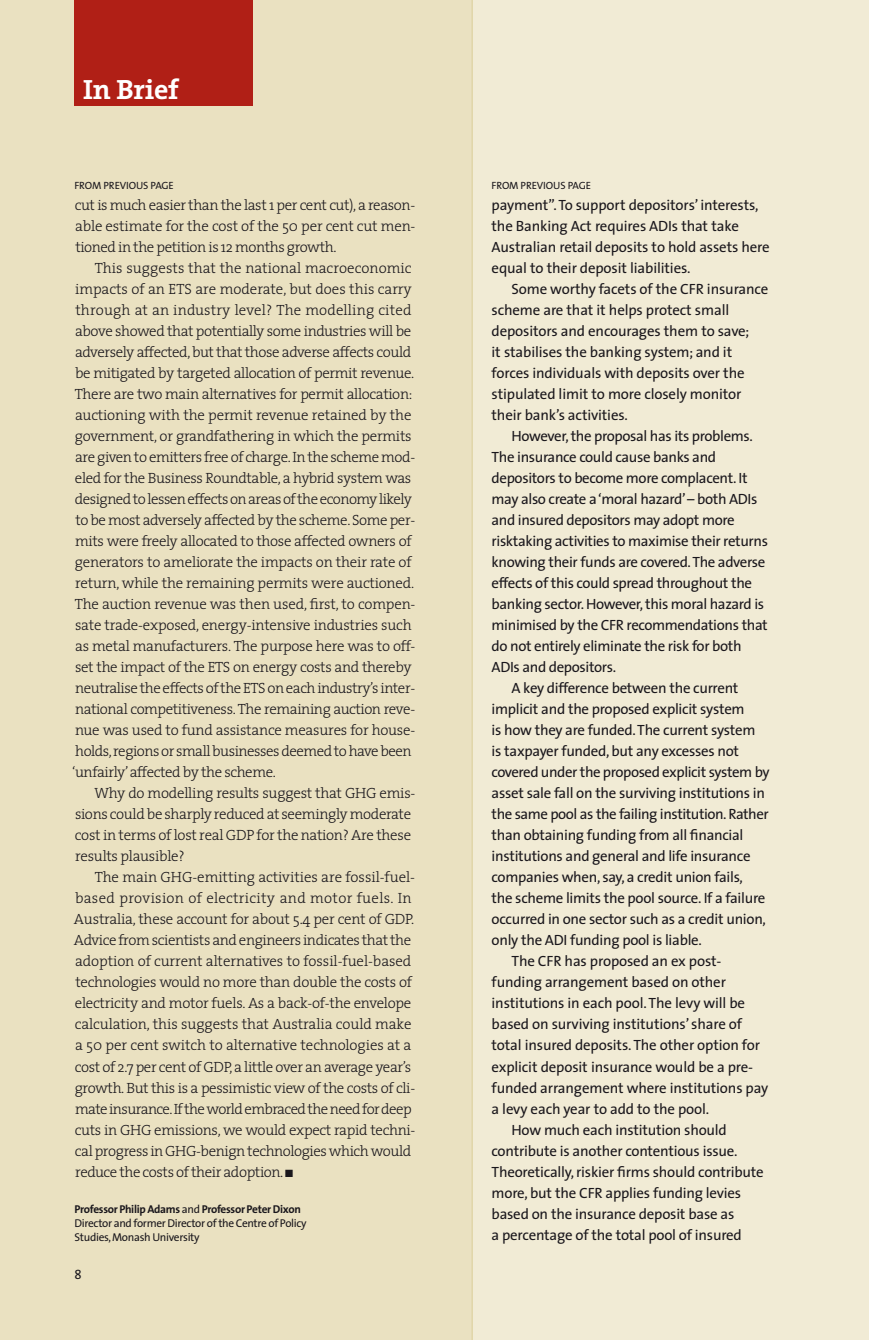
<style>
.page{position:relative;width:869px;height:1340px;background:#fff}
.page>*{position:absolute;margin:0;border:0;box-sizing:border-box;transform-origin:0 0}
.t1{font:700 28px "The Serif";letter-spacing:-.01em;color:#fff}
.t2{font:300 14.88px/21px "The Serif";letter-spacing:-.025em;color:#1a171c}
.t3{font:14.88px/21px "The Sans";letter-spacing:-.02em;color:#1a171c}
.t4{font:11.38px/13.7px "The Sans";letter-spacing:-.025em;color:#1a171c}
.t5{font:10.5px "The Sans";letter-spacing:-.01em;color:#1a171c}
.s1{font-weight:700}
</style>
<div class="page">
<div style="left:0;top:0;width:868px;height:1339px;background:#eae1c1"></div>
<div style="left:471px;top:0;width:397px;height:1339px;background:#f1ebd5"></div>
<div style="left:74px;top:0;width:179px;height:106px;background:#b01f16"></div>
<h1 class="t1" style="left:83px;top:66px;width:97px">In Brief</h1>
<p class="t5" style="left:74px;top:177px;width:8px">from</p>
<p class="t5" style="left:103px;top:177px;width:33px">previous</p>
<p class="t5" style="left:151px;top:177px;width:23px">page</p>
<p class="t2" style="left:75px;top:194px;width:342px;text-align:justify">cut is much easier than the last 1 per cent cut), a reason&shy;able estimate for the cost of the 50 per cent cut men&shy;tioned in the petition is 12 months growth.</p>
<p class="t2" style="left:72px;top:257px;width:345px;text-indent:23px">This suggests that the national macroeconomic impacts of an ETS are moderate, but does this carry through at an industry level? The modelling cited above showed that potentially some industries will be adversely affected, but that those adverse affects could be mitigated by targeted allocation of permit revenue.<br>There are two main alternatives for permit allocation: auctioning with the permit revenue retained by the government, or grandfathering in which the permits are given to emitters free of charge. In the scheme mod&shy;eled for the Business Roundtable, a hybrid system was designed to lessen effects on areas of the economy likely to be most adversely affected by the scheme. Some per&shy;mits were freely allocated to those affected owners of generators to ameliorate the impacts on their rate of return, while the remaining permits were auctioned.<br>The auction revenue was then used, first, to compen&shy;sate trade-exposed, energy-intensive industries such as metal manufacturers. The purpose here was to off&shy;set the impact of the ETS on energy costs and thereby neutralise the effects of the ETS on each industry’s inter&shy;national competitiveness. The remaining auction reve&shy;nue was used to fund assistance measures for house&shy;holds, regions or small businesses deemed to have been ‘unfairly’ affected by the scheme.</p>
<p class="t2" style="left:75px;top:782px;width:342px;text-indent:20px">Why do modelling results suggest that GHG emis&shy;sions could be sharply reduced at seemingly moderate cost in terms of lost real GDP for the nation? Are these results plausible?</p>
<p class="t2" style="left:74px;top:866px;width:343px;text-indent:21px">The main GHG-emitting activities are fossil-fuel&shy;based provision of electricity and motor fuels. In Australia, these account for about 5.4 per cent of GDP.<br>Advice from scientists and engineers indicates that the adoption of current alternatives to fossil-fuel-based technologies would no more than double the costs of electricity and motor fuels. As a back-of-the envelope calculation, this suggests that Australia could make a 50 per cent switch to alternative technologies at a cost of 2.7 per cent of GDP, a little over an average year’s growth. But this is a pessimistic view of the costs of cli&shy;mate insurance. If the world embraced the need for deep cuts in GHG emissions, we would expect rapid techni&shy;cal progress in GHG-benign technologies which would reduce the costs of their adoption. ■</p>
<p class="t4" style="left:74px;top:1202px;width:233px"><span class="s1">Professor Philip Adams</span> and <span class="s1">Professor Peter Dixon<br></span>Director and former Director of the Centre of Policy<br>Studies, Monash University</p>
<p class="t5" style="left:491px;top:177px;width:8px">from</p>
<p class="t5" style="left:520px;top:177px;width:33px">previous</p>
<p class="t5" style="left:567px;top:177px;width:23px">page</p>
<p class="t3" style="left:491px;top:194px;width:279px">payment”. To support depositors’ interests, the Banking Act requires ADIs that take Australian retail deposits to hold assets here equal to their deposit liabilities.</p>
<p class="t3" style="left:491px;top:278px;width:278px;text-indent:20px">Some worthy facets of the CFR insurance scheme are that it helps protect small depositors and encourages them to save;<br>it stabilises the banking system; and it forces individuals with deposits over the stipulated limit to more closely monitor their bank’s activities.</p>
<p class="t3" style="left:511px;top:425px;width:243px">However, the proposal has its problems.</p>
<p class="t3" style="left:491px;top:446px;width:226px">The insurance could cause banks and</p>
<p class="t3" style="left:491px;top:467px;width:257px">depositors to become more complacent. It</p>
<p class="t3" style="left:491px;top:488px;width:267px">may also create a ‘moral hazard’ – both ADIs</p>
<p class="t3" style="left:491px;top:509px;width:245px">and insured depositors may adopt more</p>
<p class="t3" style="left:491px;top:530px;width:278px">risktaking activities to maximise their returns</p>
<p class="t3" style="left:491px;top:551px;width:275px">knowing their funds are covered. The adverse</p>
<p class="t3" style="left:491px;top:572px;width:262px">effects of this could spread throughout the</p>
<p class="t3" style="left:491px;top:593px;width:274px">banking sector. However, this moral hazard is</p>
<p class="t3" style="left:491px;top:614px;width:277px">minimised by the CFR recommendations that</p>
<p class="t3" style="left:491px;top:635px;width:251px">do not entirely eliminate the risk for both</p>
<p class="t3" style="left:491px;top:656px;width:126px">ADIs and depositors.</p>
<p class="t3" style="left:511px;top:677px;width:228px">A key difference between the current</p>
<p class="t3" style="left:491px;top:698px;width:254px">implicit and the proposed explicit system</p>
<p class="t3" style="left:491px;top:719px;width:265px">is how they are funded. The current system</p>
<p class="t3" style="left:491px;top:740px;width:249px">is taxpayer funded, but any excesses not</p>
<p class="t3" style="left:491px;top:761px;width:279px">covered under the proposed explicit system by</p>
<p class="t3" style="left:491px;top:782px;width:275px">asset sale fall on the surviving institutions in</p>
<p class="t3" style="left:491px;top:803px;width:278px">the same pool as the failing institution. Rather</p>
<p class="t3" style="left:491px;top:824px;width:253px">than obtaining funding from all financial</p>
<p class="t3" style="left:491px;top:845px;width:260px">institutions and general and life insurance</p>
<p class="t3" style="left:491px;top:866px;width:253px">companies when, say, a credit union fails,</p>
<p class="t3" style="left:491px;top:887px;width:275px">the scheme limits the pool source. If a failure</p>
<p class="t3" style="left:491px;top:908px;width:276px">occurred in one sector such as a credit union,</p>
<p class="t3" style="left:491px;top:929px;width:212px">only the ADI funding pool is liable.</p>
<p class="t3" style="left:511px;top:950px;width:211px">The CFR has proposed an ex post-</p>
<p class="t3" style="left:491px;top:971px;width:236px">funding arrangement based on other</p>
<p class="t3" style="left:491px;top:992px;width:255px">institutions in each pool. The levy will be</p>
<p class="t3" style="left:491px;top:1013px;width:252px">based on surviving institutions’ share of</p>
<p class="t3" style="left:491px;top:1034px;width:270px">total insured deposits. The other option for</p>
<p class="t3" style="left:491px;top:1055px;width:263px">explicit deposit insurance would be a pre-</p>
<p class="t3" style="left:491px;top:1076px;width:278px">funded arrangement where institutions pay</p>
<p class="t3" style="left:491px;top:1097px;width:219px">a levy each year to add to the pool.</p>
<p class="t3" style="left:511px;top:1118px;width:217px">How much each institution should</p>
<p class="t3" style="left:491px;top:1139px;width:247px">contribute is another contentious issue.</p>
<p class="t3" style="left:491px;top:1160px;width:273px">Theoretically, riskier firms should contribute</p>
<p class="t3" style="left:491px;top:1181px;width:251px">more, but the CFR applies funding levies</p>
<p class="t3" style="left:491px;top:1202px;width:244px">based on the insurance deposit base as</p>
<p class="t3" style="left:491px;top:1223px;width:251px">a percentage of the total pool of insured</p>
</div>
